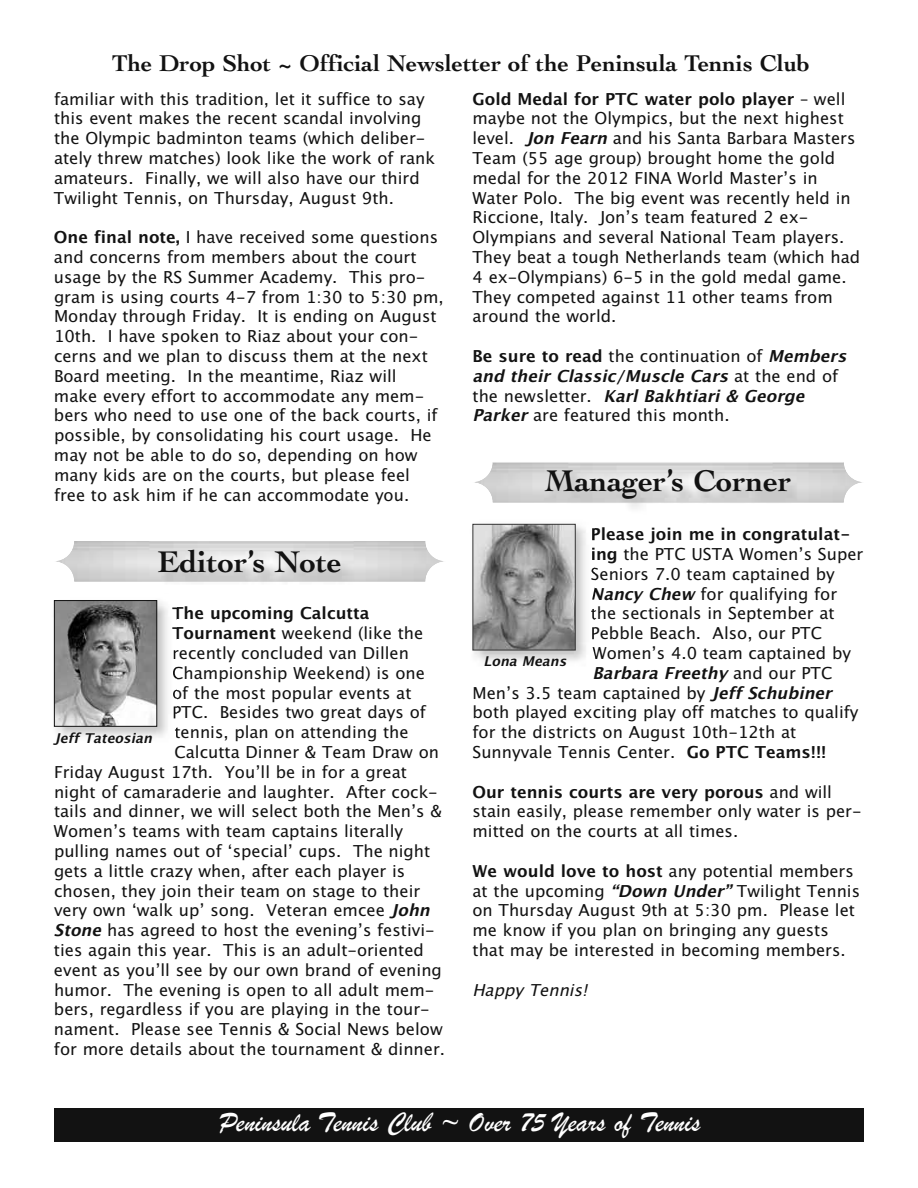
<style>
.page{position:relative;width:918px;height:1188px;background:#fff}
.page>*{position:absolute;margin:0;border:0;box-sizing:border-box;transform-origin:0 0}
.t1{font:700 31.5px "Cochin";color:#121212}
.t2{font:28.8px "Brush Script";color:#fff}
.t3{font:700 24px "Cochin";color:#121212}
.t4{font:16.5px/19.8px "Lucida Grande";color:#121212}
.t5{font:700 16.5px "Lucida Grande";color:#121212}
.t6{font:italic 700 16.5px "Lucida Grande";color:#121212}
.t7{font:italic 16.5px "Lucida Grande";color:#121212}
.t8{font:italic 700 13.5px "Lucida Grande";color:#121212}
.s1{font-weight:700}
.s2{font-weight:700;font-style:italic}
.s3{font-weight:400;font-style:normal}
</style>
<div class="page">
<div style="left:54px;top:1108px;width:810px;height:34px;background:#121212"></div>
<img style="left:53px;top:600px;width:121px;height:138px">
<img style="left:172px;top:607px;width:4px;height:15px">
<svg style="left:172px;top:627px;width:4px;height:12px"></svg>
<svg style="left:174px;top:650px;width:2px;height:9px"></svg>
<img style="left:173px;top:666px;width:3px;height:14px">
<svg style="left:173px;top:688px;width:3px;height:50px"></svg>
<img style="left:56px;top:602px;width:99px;height:123px">
<div style="left:54px;top:600px;width:103px;height:127px;border:1px solid #121212"></div>
<img style="left:592px;top:528px;width:3px;height:13px">
<img style="left:592px;top:548px;width:3px;height:12px">
<svg style="left:591px;top:568px;width:4px;height:12px"></svg>
<img style="left:592px;top:587px;width:3px;height:13px">
<svg style="left:591px;top:608px;width:4px;height:12px"></svg>
<svg style="left:592px;top:627px;width:3px;height:12px"></svg>
<svg style="left:593px;top:647px;width:2px;height:10px"></svg>
<img style="left:472px;top:522px;width:110px;height:2px">
<img style="left:474px;top:526px;width:100px;height:122px">
<div style="left:472px;top:524px;width:104px;height:126px;border:1px solid #333"></div>
<h3 class="t3" style="left:112px;top:49px;width:699px">The Drop Shot ~ Official Newsletter of the Peninsula Tennis Club</h3>
<p class="t4" style="left:54px;top:89px;width:383px">familiar with this tradition, let it suffice to say this event makes the recent scandal involving the Olympic badminton teams (which deliber&shy;ately threw matches) look like the work of rank amateurs. Finally, we will also have our third Twilight Tennis, on Thursday, August 9th.</p>
<p class="t4" style="left:54px;top:228px;width:391px"><span class="s1">One final note,</span> I have received some questions and concerns from members about the court usage by the RS Summer Academy. This pro&shy;gram is using courts 4-7 from 1:30 to 5:30 pm, Monday through Friday. It is ending on August 10th. I have spoken to Riaz about your con&shy;cerns and we plan to discuss them at the next Board meeting. In the meantime, Riaz will make every effort to accommodate any mem&shy;bers who need to use one of the back courts, if possible, by consolidating his court usage. He may not be able to do so, depending on how many kids are on the courts, but please feel free to ask him if he can accommodate you.</p>
<h1 class="t1" style="left:158px;top:543px;width:186px">Editor’s Note</h1>
<p class="t5" style="left:172px;top:604px;width:199px">The upcoming Calcutta</p>
<p class="t4" style="left:172px;top:624px;width:253px"><span class="s1">Tournament</span> weekend (like the</p>
<p class="t4" style="left:172px;top:643px;width:238px">recently concluded van Dillen</p>
<p class="t4" style="left:172px;top:663px;width:254px">Championship Weekend) is one</p>
<p class="t4" style="left:172px;top:683px;width:241px">of the most popular events at</p>
<p class="t4" style="left:172px;top:703px;width:255px">PTC. Besides two great days of</p>
<p class="t4" style="left:174px;top:723px;width:236px">tennis, plan on attending the</p>
<p class="t4" style="left:174px;top:742px;width:266px">Calcutta Dinner &amp; Team Draw on</p>
<p class="t4" style="left:54px;top:762px;width:354px">Friday August 17th. You’ll be in for a great</p>
<p class="t4" style="left:54px;top:782px;width:385px">night of camaraderie and laughter. After cock-</p>
<p class="t4" style="left:54px;top:802px;width:389px">tails and dinner, we will select both the Men’s &amp;</p>
<p class="t4" style="left:54px;top:822px;width:351px">Women’s teams with team captains literally</p>
<p class="t4" style="left:54px;top:841px;width:378px">pulling names out of ‘special’ cups. The night</p>
<p class="t4" style="left:54px;top:861px;width:353px">gets a little crazy when, after each player is</p>
<p class="t4" style="left:54px;top:881px;width:368px">chosen, they join their team on stage to their</p>
<p class="t4" style="left:54px;top:901px;width:383px">very own ‘walk up’ song. Veteran emcee <span class="s2">John</span></p>
<p class="t4" style="left:54px;top:921px;width:382px"><span class="s2">Stone</span>has agreed to host the evening’s festivi-</p>
<p class="t4" style="left:54px;top:940px;width:371px">ties again this year. This is an adult-oriented</p>
<p class="t4" style="left:54px;top:960px;width:389px">event as you’ll see by our own brand of evening</p>
<p class="t4" style="left:54px;top:980px;width:382px">humor. The evening is open to all adult mem-</p>
<p class="t4" style="left:54px;top:1000px;width:377px">bers, regardless if you are playing in the tour-</p>
<p class="t4" style="left:54px;top:1020px;width:390px">nament. Please see Tennis &amp; Social News below</p>
<p class="t4" style="left:54px;top:1039px;width:393px">for more details about the tournament &amp; dinner.</p>
<p class="t8" style="left:54px;top:731px;width:104px">Jeff Tateosian</p>
<p class="t4" style="left:472px;top:89px;width:389px"><span class="s1">Gold Medal for PTC water polo player</span> – well maybe not the Olympics, but the next highest level. <span class="s2">JonFearn</span>and his Santa Barbara Masters Team (55 age group) brought home the gold medal for the 2012 FINA World Master’s in Water Polo. The big event was recently held in Riccione, Italy. Jon’s team featured 2 ex-Olympians and several National Team players.<br>They beat a tough Netherlands team (which had 4 ex-Olympians) 6-5 in the gold medal game.<br>They competed against 11 other teams from around the world.</p>
<p class="t4" style="left:472px;top:346px;width:381px"><span class="s1">Be sure to read</span> the continuation of <span class="s2">Members and their Classic/Muscle Cars</span> a t t h e e n d o f the newsletter. <span class="s2">KarlBakhtiari&amp;George Parker</span>are featured this month.</p>
<h1 class="t1" style="left:545px;top:462px;width:248px">Manager’s Corner</h1>
<p class="t5" style="left:591px;top:525px;width:261px">Please join me in congratulat-</p>
<p class="t4" style="left:591px;top:544px;width:274px"><span class="s1">ing</span> the PTC USTA Women’s Super</p>
<p class="t4" style="left:591px;top:564px;width:246px">Seniors 7.0 team captained by</p>
<p class="t4" style="left:591px;top:584px;width:248px"><span class="s2">NancyChew</span>for qualifying for</p>
<p class="t4" style="left:591px;top:604px;width:246px">the sectionals in September at</p>
<p class="t4" style="left:591px;top:624px;width:233px">Pebble Beach. Also, our PTC</p>
<p class="t4" style="left:593px;top:643px;width:260px">Women’s 4.0 team captained by</p>
<p class="t6" style="left:593px;top:663px;width:241px">Barbara Freethy <span class="s3">a n d o u r PT C</span></p>
<p class="t4" style="left:473px;top:683px;width:366px">Men’s 3.5 team captained by <span class="s2">JeffSchubiner</span></p>
<p class="t4" style="left:472px;top:703px;width:387px">both played exciting play off matches to qualify</p>
<p class="t4" style="left:473px;top:723px;width:325px">for the districts on August 10th-12th at</p>
<p class="t4" style="left:472px;top:742px;width:355px">Sunnyvale Tennis Center. <span class="s1">Go PTC Teams!!!</span></p>
<p class="t4" style="left:472px;top:782px;width:391px"><span class="s1">Our tennis courts are very porous</span> and will stain easily, please remember only water is per&shy;mitted on the courts at all times.</p>
<p class="t4" style="left:472px;top:861px;width:389px"><span class="s1">We would love to host</span> any potential members at the upcoming <span class="s2">“DownUnder”</span>Twilight Tennis on Thursday August 9th at 5:30 pm. Please let me know if you plan on bringing any guests that may be interested in becoming members.</p>
<p class="t7" style="left:472px;top:980px;width:123px">Happy Tennis!</p>
<p class="t8" style="left:484px;top:653px;width:89px">Lona Means</p>
<h2 class="t2" style="left:219px;top:1104px;width:483px">Peninsula Tennis Club ~ Over 75 Years of Tennis</h2>
</div>
